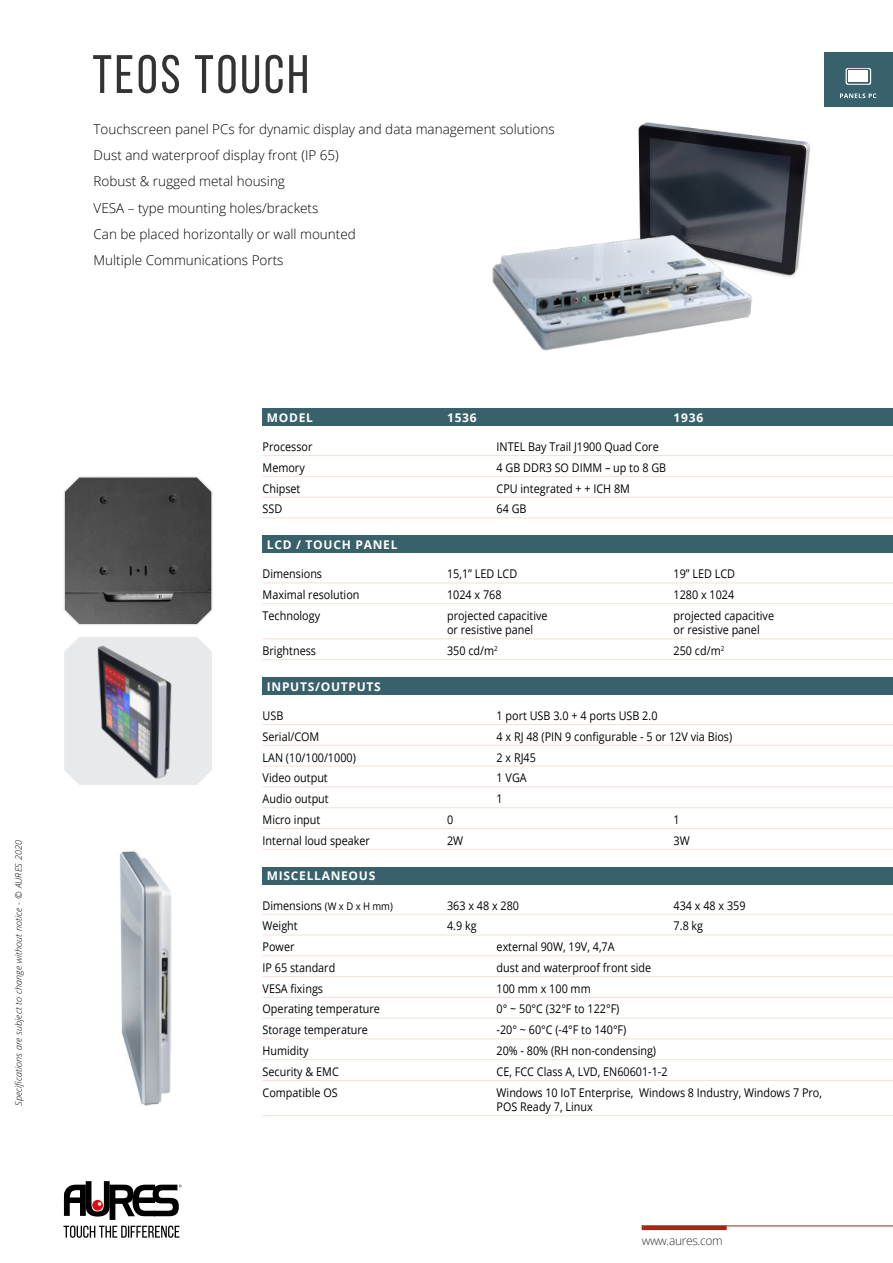
<style>
.page{position:relative;width:893px;height:1263px;background:#fff}
.page>*{position:absolute;margin:0;border:0;box-sizing:border-box;transform-origin:0 0}
.t1{font:54px "Bebas Neue";letter-spacing:.05em;color:#333}
.corps2-p2{font:300 13.5px "Open Sans";color:#000}
.avec_tab{font:12px/14.4px "Open Sans";color:#000;scale:.9 1}
.sous-titre_fond_pane{font:700 12px "Open Sans";letter-spacing:.06em;color:#fff}
.corps2-p2-2{font:300 12px "Open Sans";letter-spacing:-.03em;color:#333}
.page01_corps{font:italic 300 9px "Open Sans";letter-spacing:.01em;color:#000}
.s1{font-size:10.5px}
</style>
<div class="page">
<div style="left:642px;top:1225px;width:85px;height:5px;background:#a62617"></div>
<hr style="left:642px;top:1225px;width:251px;height:1px;background:#a62617">
<svg style="left:63px;top:1181px;width:119px;height:57px"></svg>
<div style="left:824px;top:52px;width:69px;height:55px;background:#39616c"></div>
<svg style="left:840px;top:93px;width:36px;height:5px"></svg>
<svg style="left:846px;top:68px;width:25px;height:17px"></svg>
<div style="left:848px;top:71px;width:20px;height:11px;background:#fff"></div>
<div style="left:263px;top:408px;width:630px;height:18px;background:#39616b"></div>
<hr style="left:263px;top:455px;width:630px;height:1px;background:#f6dfd9">
<hr style="left:263px;top:476px;width:630px;height:1px;background:#f6dfd9">
<hr style="left:263px;top:497px;width:630px;height:1px;background:#f6dfd9">
<hr style="left:263px;top:517px;width:630px;height:1px;background:#f6dfd9">
<div style="left:263px;top:535px;width:630px;height:18px;background:#39616b"></div>
<hr style="left:263px;top:582px;width:630px;height:1px;background:#f6dfd9">
<hr style="left:263px;top:603px;width:630px;height:1px;background:#f6dfd9">
<hr style="left:263px;top:638px;width:630px;height:1px;background:#f6dfd9">
<hr style="left:263px;top:659px;width:630px;height:1px;background:#f6dfd9">
<div style="left:263px;top:677px;width:630px;height:18px;background:#39616b"></div>
<hr style="left:263px;top:724px;width:630px;height:1px;background:#f6dfd9">
<hr style="left:263px;top:745px;width:630px;height:1px;background:#f6dfd9">
<hr style="left:263px;top:766px;width:630px;height:1px;background:#f6dfd9">
<hr style="left:263px;top:786px;width:630px;height:1px;background:#f6dfd9">
<hr style="left:263px;top:807px;width:630px;height:1px;background:#f6dfd9">
<hr style="left:263px;top:828px;width:630px;height:1px;background:#f6dfd9">
<hr style="left:263px;top:849px;width:630px;height:1px;background:#f6dfd9">
<div style="left:263px;top:867px;width:630px;height:17px;background:#39616b"></div>
<hr style="left:263px;top:914px;width:630px;height:1px;background:#f6dfd9">
<hr style="left:263px;top:934px;width:630px;height:1px;background:#f6dfd9">
<hr style="left:263px;top:955px;width:630px;height:1px;background:#f6dfd9">
<hr style="left:263px;top:976px;width:630px;height:1px;background:#f6dfd9">
<hr style="left:263px;top:997px;width:630px;height:1px;background:#f6dfd9">
<hr style="left:263px;top:1018px;width:630px;height:1px;background:#f6dfd9">
<hr style="left:263px;top:1038px;width:630px;height:1px;background:#f6dfd9">
<hr style="left:263px;top:1059px;width:630px;height:1px;background:#f6dfd9">
<hr style="left:263px;top:1080px;width:630px;height:1px;background:#f6dfd9">
<hr style="left:263px;top:1115px;width:630px;height:1px;background:#f6dfd9">
<img style="left:119px;top:851px;width:53px;height:255px">
<svg style="left:63px;top:476px;width:150px;height:149px;background:#585858"></svg>
<svg style="left:64px;top:637px;width:148px;height:148px;background:#eaebec"></svg>
<img style="left:75px;top:642px;width:120px;height:143px">
<img style="left:638px;top:122px;width:172px;height:155px">
<img style="left:492px;top:192px;width:286px;height:159px">
<p class="page01_corps" style="left:12px;top:1106px;width:267px;rotate:-90deg">Specifications are subject to change without notice - © AURES 2020</p>
<p class="t1" style="left:92px;top:45px;width:218px">TEOS TOUCH</p>
<p class="corps2-p2" style="left:94px;top:120px;width:463px">Touchscreen panel PCs for dynamic display and data management solutions</p>
<p class="corps2-p2" style="left:94px;top:146px;width:247px">Dust and waterproof display front (IP 65)</p>
<p class="corps2-p2" style="left:94px;top:172px;width:193px">Robust &amp; rugged metal housing</p>
<p class="corps2-p2" style="left:94px;top:198px;width:226px">VESA – type mounting holes/brackets</p>
<p class="corps2-p2" style="left:94px;top:225px;width:264px">Can be placed horizontally or wall mounted</p>
<p class="corps2-p2" style="left:94px;top:251px;width:192px">Multiple Communications Ports</p>
<p class="sous-titre_fond_pane" style="left:267px;top:409px;width:48px">MODEL</p>
<p class="sous-titre_fond_pane" style="left:447px;top:409px;width:31px">1536</p>
<p class="sous-titre_fond_pane" style="left:674px;top:409px;width:31px">1936</p>
<p class="avec_tab" style="left:263px;top:439px;width:57px">Processor</p>
<p class="avec_tab" style="left:497px;top:439px;width:182px">INTEL Bay Trail J1900 Quad Core</p>
<p class="avec_tab" style="left:263px;top:460px;width:48px">Memory</p>
<p class="avec_tab" style="left:497px;top:460px;width:190px">4 GB DDR3 SO DIMM – up to 8 GB</p>
<p class="avec_tab" style="left:263px;top:481px;width:44px">Chipset</p>
<p class="avec_tab" style="left:497px;top:481px;width:150px">CPU integrated + + ICH 8M</p>
<p class="avec_tab" style="left:263px;top:501px;width:23px">SSD</p>
<p class="avec_tab" style="left:497px;top:501px;width:35px">64 GB</p>
<p class="sous-titre_fond_pane" style="left:267px;top:536px;width:132px">LCD / TOUCH PANEL</p>
<p class="avec_tab" style="left:263px;top:566px;width:68px">Dimensions</p>
<p class="avec_tab" style="left:447px;top:566px;width:80px">15,1’’ LED LCD</p>
<p class="avec_tab" style="left:674px;top:566px;width:70px">19’’ LED LCD</p>
<p class="avec_tab" style="left:263px;top:587px;width:109px">Maximal resolution</p>
<p class="avec_tab" style="left:447px;top:587px;width:62px">1024 x 768</p>
<p class="avec_tab" style="left:674px;top:587px;width:69px">1280 x 1024</p>
<p class="avec_tab" style="left:263px;top:608px;width:65px">Technology</p>
<p class="avec_tab" style="left:447px;top:608px;width:113px">projected capacitive</p>
<p class="avec_tab" style="left:674px;top:608px;width:113px">projected capacitive</p>
<p class="avec_tab" style="left:447px;top:622px;width:97px">or resistive panel</p>
<p class="avec_tab" style="left:674px;top:622px;width:97px">or resistive panel</p>
<p class="avec_tab" style="left:263px;top:643px;width:61px">Brightness</p>
<p class="avec_tab" style="left:447px;top:643px;width:58px">350 cd/m<sup>2</sup></p>
<p class="avec_tab" style="left:674px;top:643px;width:58px">250 cd/m<sup>2</sup></p>
<p class="sous-titre_fond_pane" style="left:267px;top:678px;width:115px">INPUTS/OUTPUTS</p>
<p class="avec_tab" style="left:263px;top:708px;width:25px">USB</p>
<p class="avec_tab" style="left:497px;top:708px;width:180px">1 port USB 3.0 + 4 ports USB 2.0</p>
<p class="avec_tab" style="left:263px;top:729px;width:65px">Serial/COM</p>
<p class="avec_tab" style="left:497px;top:729px;width:263px">4 x RJ 48 (PIN 9 configurable - 5 or 12V via Bios)</p>
<p class="avec_tab" style="left:263px;top:750px;width:105px">LAN (10/100/1000)</p>
<p class="avec_tab" style="left:497px;top:750px;width:45px">2 x RJ45</p>
<p class="avec_tab" style="left:263px;top:770px;width:74px">Video output</p>
<p class="avec_tab" style="left:497px;top:770px;width:35px">1 VGA</p>
<p class="avec_tab" style="left:263px;top:791px;width:75px">Audio output</p>
<p class="avec_tab" style="left:497px;top:791px;width:8px">1</p>
<p class="avec_tab" style="left:263px;top:812px;width:66px">Micro input</p>
<p class="avec_tab" style="left:447px;top:812px;width:8px">0</p>
<p class="avec_tab" style="left:674px;top:812px;width:8px">1</p>
<p class="avec_tab" style="left:263px;top:833px;width:121px">Internal loud speaker</p>
<p class="avec_tab" style="left:447px;top:833px;width:19px">2W</p>
<p class="avec_tab" style="left:674px;top:833px;width:19px">3W</p>
<p class="sous-titre_fond_pane" style="left:267px;top:867px;width:110px">MISCELLANEOUS</p>
<p class="avec_tab" style="left:263px;top:898px;width:146px">Dimensions <span class="s1">(W x D x H mm)</span></p>
<p class="avec_tab" style="left:447px;top:898px;width:81px">363 x 48 x 280</p>
<p class="avec_tab" style="left:674px;top:898px;width:81px">434 x 48 x 359</p>
<p class="avec_tab" style="left:263px;top:918px;width:41px">Weight</p>
<p class="avec_tab" style="left:447px;top:918px;width:34px">4.9 kg</p>
<p class="avec_tab" style="left:674px;top:918px;width:34px">7.8 kg</p>
<p class="avec_tab" style="left:263px;top:939px;width:37px">Power</p>
<p class="avec_tab" style="left:497px;top:939px;width:133px">external 90W, 19V, 4,7A</p>
<p class="avec_tab" style="left:263px;top:960px;width:82px">IP 65 standard</p>
<p class="avec_tab" style="left:497px;top:960px;width:173px">dust and waterproof front side</p>
<p class="avec_tab" style="left:263px;top:981px;width:69px">VESA fixings</p>
<p class="avec_tab" style="left:497px;top:981px;width:106px">100 mm x 100 mm</p>
<p class="avec_tab" style="left:263px;top:1001px;width:132px">Operating temperature</p>
<p class="avec_tab" style="left:497px;top:1001px;width:138px">0° ~ 50°C (32°F to 122°F)</p>
<p class="avec_tab" style="left:263px;top:1022px;width:119px">Storage temperature</p>
<p class="avec_tab" style="left:497px;top:1022px;width:146px">-20° ~ 60°C (-4°F to 140°F)</p>
<p class="avec_tab" style="left:263px;top:1043px;width:53px">Humidity</p>
<p class="avec_tab" style="left:497px;top:1043px;width:179px">20% - 80% (RH non-condensing)</p>
<p class="avec_tab" style="left:263px;top:1064px;width:86px">Security &amp; EMC</p>
<p class="avec_tab" style="left:497px;top:1064px;width:191px">CE, FCC Class A, LVD, EN60601-1-2</p>
<p class="avec_tab" style="left:263px;top:1085px;width:85px">Compatible OS</p>
<p class="avec_tab" style="left:497px;top:1085px;width:363px">Windows 10 IoT Enterprise, Windows 8 Industry, Windows 7 Pro,<br>POS Ready 7, Linux</p>
<p class="corps2-p2-2" style="left:642px;top:1233px;width:83px">www.aures.com</p>
</div>
